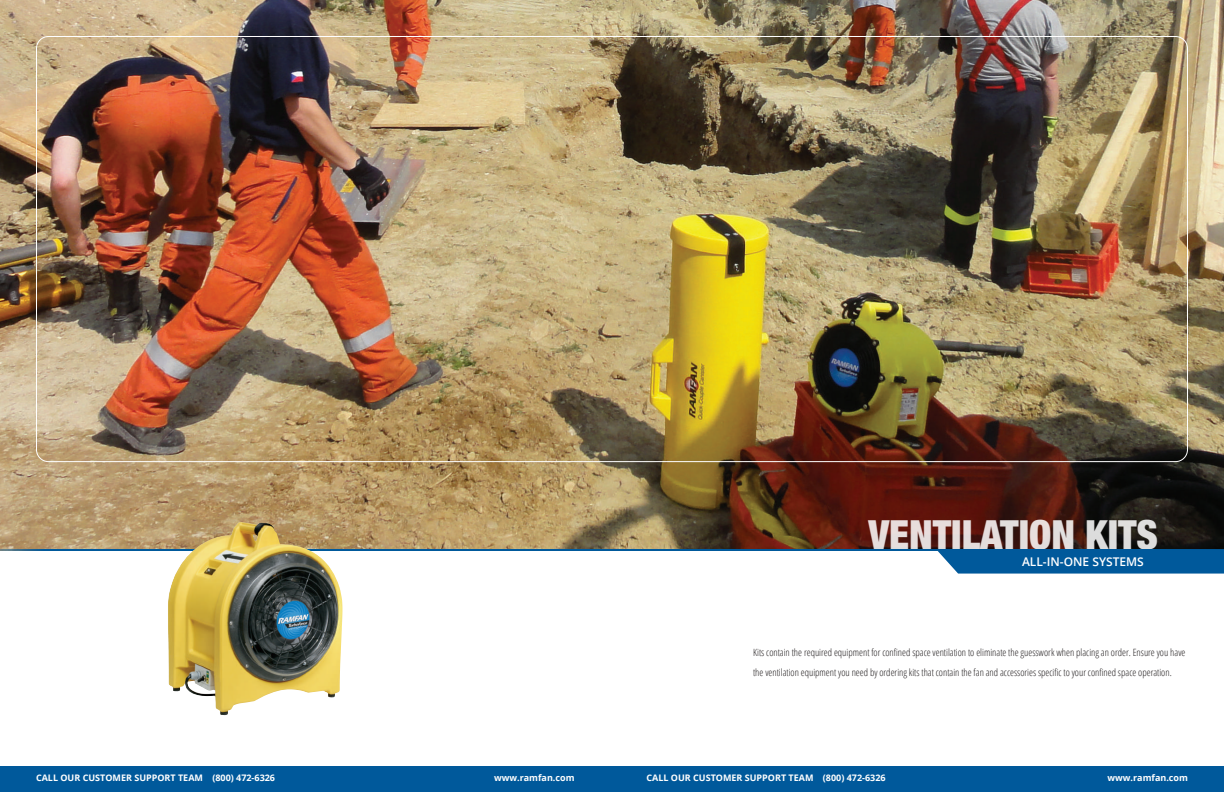
<style>
.page{position:relative;width:1224px;height:792px;background:#fff}
.page>*{position:absolute;margin:0;border:0;box-sizing:border-box;transform-origin:0 0}
.t1{font:900 condensed 40px "Helvetica Neue";color:#fff}
.t2{font:600 12px "Open Sans";color:#fff}
.t3{font:300 condensed 10px/20px "Open Sans";color:#231f20}
.t4{font:700 9px "Open Sans";color:#fff}
</style>
<div class="page">
<div style="left:0;top:766px;width:1224px;height:26px;background:#00599b"></div>
<img style="left:0;top:0;width:1224px;height:548px">
<svg style="left:0;top:548px;width:1224px;height:26px"></svg>
<hr style="left:604px;top:549px;width:620px;height:1px;background:#00599b">
<hr style="left:0;top:549px;width:607px;height:1px;background:#00599b">
<img style="left:168px;top:522px;width:174px;height:194px">
<h1 class="t1" style="left:868px;top:501px;width:291px">VENTILATION KITS</h1>
<p class="t2" style="left:1022px;top:553px;width:123px">ALL-IN-ONE SYSTEMS</p>
<p class="t3" style="left:753px;top:642px;width:434px">Kits contain the required equipment for confined space ventilation to eliminate the guesswork when placing an order. Ensure you have the ventilation equipment you need by ordering kits that contain the fan and accessories specific to your confined space operation.</p>
<p class="t4" style="left:36px;top:772px;width:241px">CALL OUR CUSTOMER SUPPORT TEAM (800) 472-6326</p>
<p class="t4" style="left:494px;top:772px;width:82px">www.ramfan.com</p>
<p class="t4" style="left:647px;top:772px;width:241px">CALL OUR CUSTOMER SUPPORT TEAM (800) 472-6326</p>
<p class="t4" style="left:1108px;top:772px;width:82px">www.ramfan.com</p>
</div>
